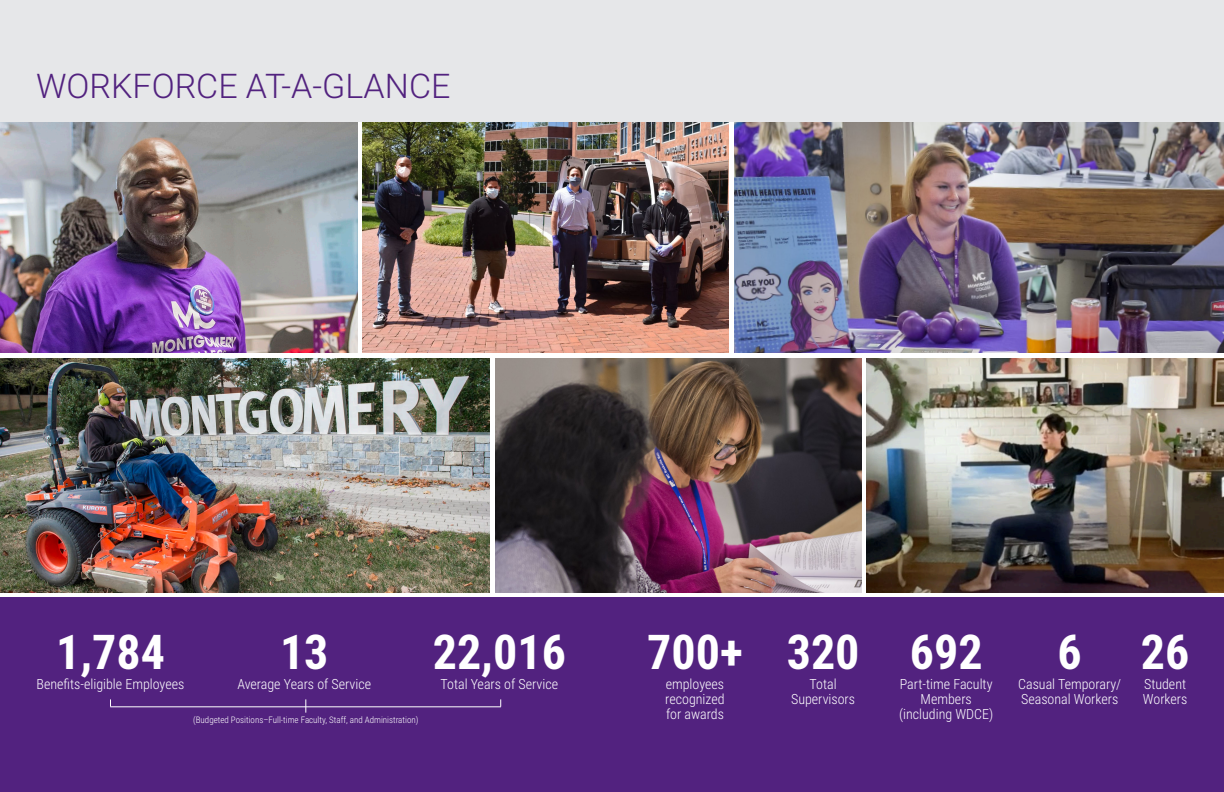
<style>
.page{position:relative;width:1224px;height:792px;background:#fff}
.page>*{position:absolute;margin:0;border:0;box-sizing:border-box;transform-origin:0 0}
.Glance_Number_Large{font:700 48px "Roboto Condensed";color:#fff}
.Heads{font:300 34px "Roboto";color:#52227f}
.Glance_Description{font:300 14px/15px "Roboto Condensed";color:#fff}
.Glance_Description-2{font:300 9px "Roboto Condensed";color:#fff}
</style>
<div class="page">
<img style="left:0;top:122px;width:357px;height:231px">
<img style="left:363px;top:122px;width:366px;height:231px">
<img style="left:495px;top:359px;width:366px;height:233px">
<img style="left:734px;top:122px;width:490px;height:231px">
<img style="left:0;top:359px;width:490px;height:233px">
<div style="left:0;top:0;width:1224px;height:122px;background:#e6e7e9"></div>
<div style="left:0;top:598px;width:1224px;height:194px;background:#52227f"></div>
<hr style="left:110px;top:707px;width:391px;height:1px;background:#fff">
<svg style="left:306px;top:699px;width:1px;height:14px"></svg>
<img style="left:867px;top:359px;width:357px;height:233px">
<p class="Heads" style="left:36px;top:62px;width:416px">WORKFORCE AT-A-GLANCE</p>
<p class="Glance_Number_Large" style="left:56px;top:619px;width:110px">1,784</p>
<p class="Glance_Description" style="left:37px;top:676px;width:149px">Benefits-eligible Employees</p>
<p class="Glance_Number_Large" style="left:280px;top:619px;width:50px">13</p>
<p class="Glance_Description" style="left:237px;top:676px;width:135px">Average Years of Service</p>
<p class="Glance_Description-2" style="left:193px;top:714px;width:227px">(Budgeted Positions–Full-time Faculty, Staff, and Administration)</p>
<p class="Glance_Number_Large" style="left:433px;top:619px;width:135px">22,016</p>
<p class="Glance_Description" style="left:441px;top:676px;width:119px">Total Years of Service</p>
<p class="Glance_Number_Large" style="left:647px;top:619px;width:97px">700+</p>
<p class="Glance_Description" style="left:665px;top:676px;width:61px;text-align:justify">employees recognized for awards</p>
<p class="Glance_Number_Large" style="left:787px;top:619px;width:74px">320</p>
<p class="Glance_Description" style="left:791px;top:676px;width:66px;text-align:center">Total<br>Supervisors</p>
<p class="Glance_Number_Large" style="left:910px;top:619px;width:74px">692</p>
<p class="Glance_Description" style="left:899px;top:676px;width:96px;text-align:center">Part-time Faculty<br>Members (including WDCE)</p>
<p class="Glance_Number_Large" style="left:1058px;top:619px;width:26px">6</p>
<p class="Glance_Description" style="left:1018px;top:676px;width:104px">Casual Temporary/<br>Seasonal Workers</p>
<p class="Glance_Number_Large" style="left:1141px;top:619px;width:50px">26</p>
<p class="Glance_Description" style="left:1143px;top:676px;width:46px">Student<br>Workers</p>
</div>
